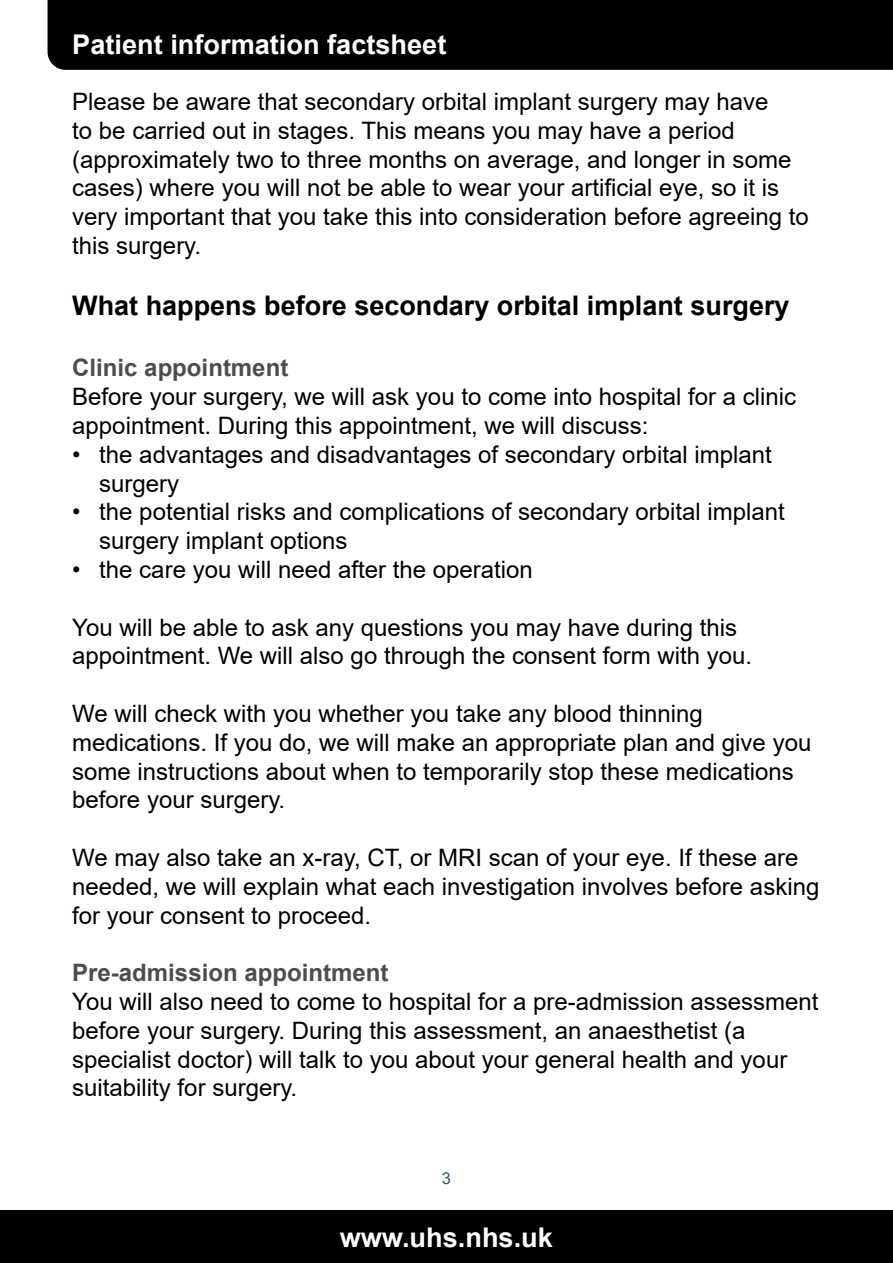
<style>
.page{position:relative;width:893px;height:1263px;background:#fff}
.page>*{position:absolute;margin:0;border:0;box-sizing:border-box;transform-origin:0 0}
.t1{font:700 27.15px "Arial";color:#fff}
.t2{font:700 27px "Arial";color:#000}
.t3{font:24px/28.8px "Arial";color:#000}
.t4{font:700 24px "Arial";color:#4d4d4f}
.t5{font:16.5px "Arial";color:#3d5567}
</style>
<div class="page">
<div style="left:0;top:1210px;width:893px;height:53px;background:#000"></div>
<div style="left:48px;top:0;width:845px;height:70px;background:#000"></div>
<p class="t1" style="left:72px;top:25px;width:376px">Patient information factsheet</p>
<p class="t3" style="left:72px;top:87px;width:738px">Please be aware that secondary orbital implant surgery may have<br>to be carried out in stages. This means you may have a period (approximately two to three months on average, and longer in some cases) where you will not be able to wear your artificial eye, so it is very important that you take this into consideration before agreeing to this surgery.</p>
<p class="t2" style="left:72px;top:287px;width:719px">What happens before secondary orbital implant surgery</p>
<p class="t4" style="left:72px;top:351px;width:218px">Clinic appointment</p>
<p class="t3" style="left:72px;top:382px;width:725px">Before your surgery, we will ask you to come into hospital for a clinic appointment. During this appointment, we will discuss:</p>
<p class="t3" style="left:99px;top:440px;width:674px;text-indent:-27px">• the advantages and disadvantages of secondary orbital implant surgery</p>
<p class="t3" style="left:99px;top:497px;width:687px;text-indent:-27px">• the potential risks and complications of secondary orbital implant surgery implant options</p>
<p class="t3" style="left:72px;top:555px;width:462px">• the care you will need after the operation</p>
<p class="t3" style="left:72px;top:613px;width:681px">You will be able to ask any questions you may have during this appointment. We will also go through the consent form with you.</p>
<p class="t3" style="left:72px;top:699px;width:741px">We will check with you whether you take any blood thinning medications. If you do, we will make an appropriate plan and give you some instructions about when to temporarily stop these medications before your surgery.</p>
<p class="t3" style="left:72px;top:843px;width:748px">We may also take an x-ray, CT, or MRI scan of your eye. If these are needed, we will explain what each investigation involves before asking for your consent to proceed.</p>
<p class="t4" style="left:72px;top:956px;width:318px">Pre-admission appointment</p>
<p class="t3" style="left:72px;top:987px;width:748px">You will also need to come to hospital for a pre-admission assessment before your surgery. During this assessment, an anaesthetist (a specialist doctor) will talk to you about your general health and your suitability for surgery.</p>
<p class="t5" style="left:442px;top:1166px;width:11px">3</p>
<p class="t1" style="left:340px;top:1218px;width:215px">www.uhs.nhs.uk</p>
</div>
